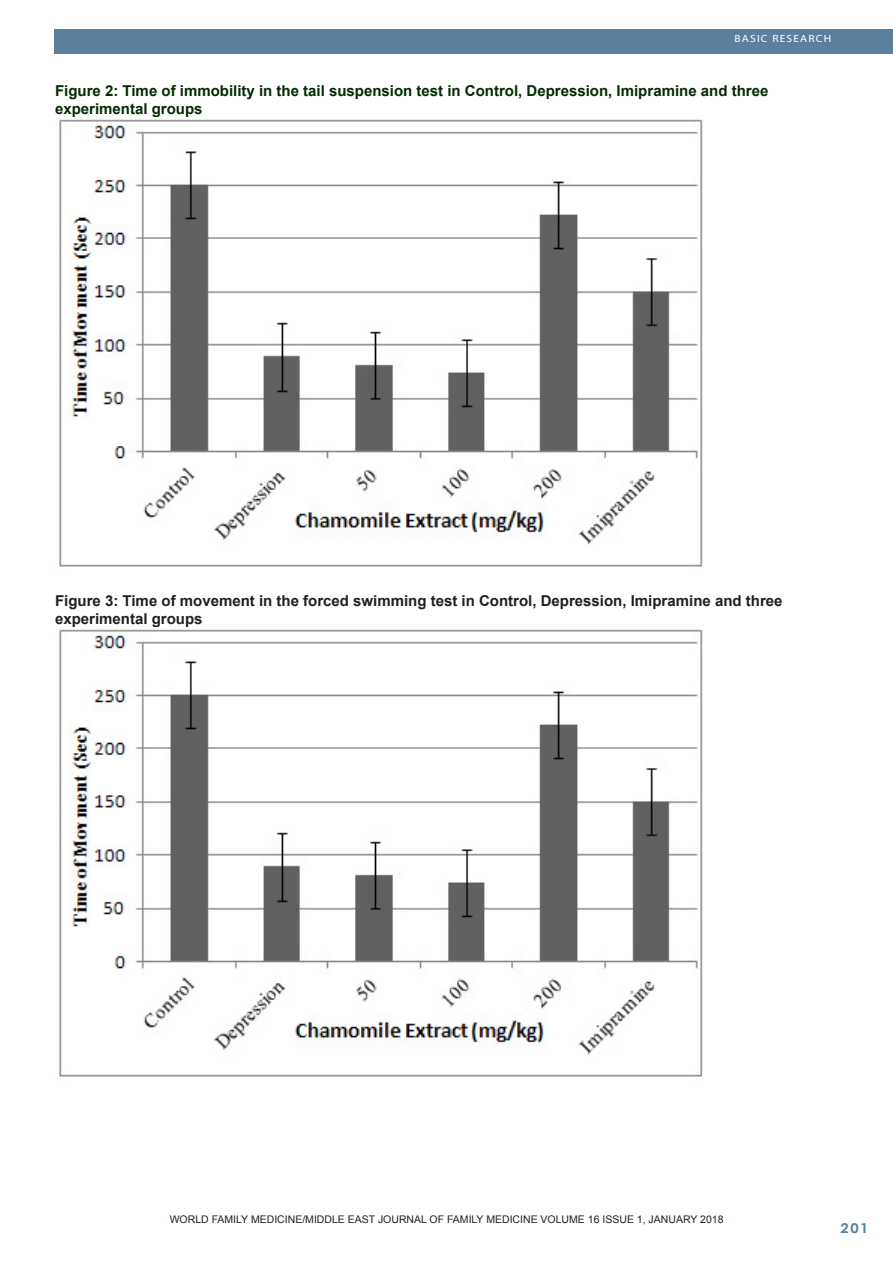
<style>
.page{position:relative;width:893px;height:1263px;background:#fff}
.page>*{position:absolute;margin:0;border:0;box-sizing:border-box;transform-origin:0 0}
.Footnote_Text{font:700 15px/18px "Arial";color:#002d00}
.Footnote_Text-2{font:700 15px/18px "Arial";color:#231f20}
.t1{font:700 13.5px "Century Gothic";color:#59809c;scale:1.1 1}
.Footnote_Text-3{font:10.5px "Arial";color:#231f20}
.t2{font:10.5px "Myriad";letter-spacing:.1em;color:#fff;scale:1.1 1}
</style>
<div class="page">
<div style="left:54px;top:30px;width:839px;height:24px;background:#59809c"></div>
<img style="left:59px;top:117px;width:644px;height:450px">
<img style="left:59px;top:627px;width:644px;height:450px">
<p class="t2" style="left:734px;top:34px;width:89px">BASIC RESEARCH</p>
<p class="Footnote_Text" style="left:55px;top:83px;width:715px">Figure 2: Time of immobility in the tail suspension test in Control, Depression, Imipramine and three experimental groups</p>
<p class="Footnote_Text-2" style="left:55px;top:593px;width:729px">Figure 3: Time of movement in the forced swimming test in Control, Depression, Imipramine and three experimental groups</p>
<p class="Footnote_Text-3" style="left:170px;top:1212px;width:555px">WORLD FAMILY MEDICINE/MIDDLE EAST JOURNAL OF FAMILY MEDICINE VOLUME 16 ISSUE 1, JANUARY 2018</p>
<p class="Footnote_Text-3" style="left:160px;top:1214px;width:572px">WORLD FAMILY MEDICINE/MIDDLE EAST JOURNAL OF FAMILY MEDICINE VOLUME 15 ISSUE 10, DECEMBER 2017</p>
<p class="t1" style="left:840px;top:1218px;width:27px">201</p>
</div>
